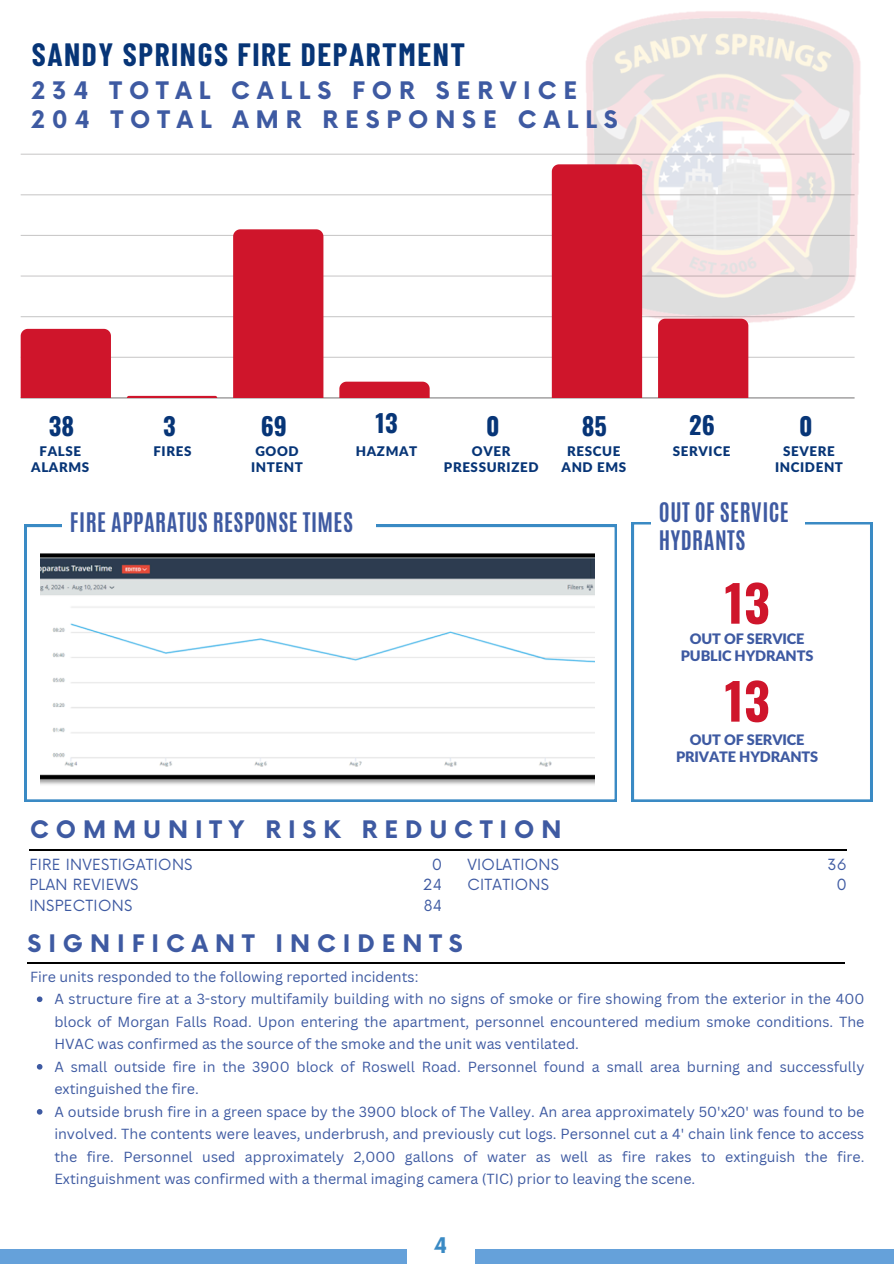
<style>
.page{position:relative;width:894px;height:1264px;background:#fff}
.page>*{position:absolute;margin:0;border:0;box-sizing:border-box;transform-origin:0 0}
.t1{font:700 50.1px "Oswald";color:#cf152b}
.t2{font:700 31.5px "Barlow Condensed";letter-spacing:.05em;color:#073577}
.t3{font:700 24.45px "Oswald";color:#073577}
.t4{font:700 23.55px "Now";letter-spacing:.295em;color:#3e5aa2}
.t5{font:700 22.5px/28.2px "Antonio";letter-spacing:.02em;color:#3e5aa2}
.t6{font:700 21px "Now";color:#3a8ac4}
.t7{font:15px/20.2px "Now";letter-spacing:.02em;color:#3e5aa2}
.t8{font:900 14.55px/16.8px "Lato Latin";letter-spacing:-.01em;color:#3e5aa2;text-align:center}
.t9{font:14.25px/22.5px "Canva Sans";color:#3e5aa2;text-align:justify}
.t10{font:900 13.35px/15.6px "Lato Latin";letter-spacing:.045em;color:#073577;text-align:center}
</style>
<div class="page">
<div style="left:0;top:1248px;width:893px;height:15px;background:#65a1da"></div>
<hr style="left:29px;top:849px;width:817px;height:1px;background:#000">
<div style="left:407px;top:1226px;width:67px;height:37px;background:#fff"></div>
<hr style="left:27px;top:962px;width:817px;height:1px;background:#000">
<svg style="left:631px;top:522px;width:241px;height:279px"></svg>
<svg style="left:25px;top:525px;width:591px;height:276px"></svg>
<svg style="left:651px;top:522px;width:153px;height:45px"></svg>
<img style="left:572px;top:11px;width:289px;height:312px">
<hr style="left:21px;top:397px;width:833px;height:1px;background:#aeadad">
<hr style="left:21px;top:357px;width:833px;height:1px;background:#d3d2d2">
<hr style="left:21px;top:316px;width:833px;height:1px;background:#302d2e;opacity:.25">
<hr style="left:21px;top:275px;width:833px;height:1px;background:#302d2e;opacity:.25">
<hr style="left:21px;top:235px;width:833px;height:1px;background:#302d2e;opacity:.25">
<hr style="left:21px;top:194px;width:833px;height:1px;background:#302d2e;opacity:.25">
<hr style="left:21px;top:154px;width:833px;height:1px;background:#302d2e;opacity:.25">
<div style="left:21px;top:329px;width:90px;height:69px;background:#cf152b"></div>
<svg style="left:127px;top:396px;width:90px;height:2px"></svg>
<div style="left:233px;top:229px;width:90px;height:169px;background:#cf152b"></div>
<svg style="left:339px;top:381px;width:90px;height:17px;background:#d12136"></svg>
<div style="left:551px;top:164px;width:91px;height:234px;background:#cf152b"></div>
<div style="left:658px;top:319px;width:90px;height:79px;background:#cf152b"></div>
<svg style="left:62px;top:525px;width:313px;height:25px"></svg>
<img style="left:40px;top:550px;width:554px;height:237px">
<svg style="left:37px;top:996px;width:5px;height:6px"></svg>
<svg style="left:37px;top:1064px;width:5px;height:5px"></svg>
<svg style="left:37px;top:1109px;width:5px;height:5px"></svg>
<p class="t2" style="left:32px;top:35px;width:435px">SANDY SPRINGS FIRE DEPARTMENT</p>
<p class="t4" style="left:32px;top:77px;width:547px">234 TOTAL CALLS FOR SERVICE</p>
<p class="t4" style="left:31px;top:107px;width:587px">204 TOTAL AMR RESPONSE CALLS</p>
<h3 class="t3" style="left:49px;top:407px;width:27px">38</h3>
<p class="t3" style="left:163px;top:407px;width:14px">3</p>
<h3 class="t3" style="left:261px;top:407px;width:28px">69</h3>
<h5 class="t3" style="left:375px;top:403px;width:24px">13</h5>
<h2 class="t3" style="left:486px;top:407px;width:15px">0</h2>
<h4 class="t3" style="left:581px;top:407px;width:27px">85</h4>
<h5 class="t3" style="left:689px;top:405px;width:27px">26</h5>
<h4 class="t3" style="left:799px;top:407px;width:15px">0</h4>
<p class="t10" style="left:31px;top:444px;width:59px">FALSE<br>ALARMS</p>
<h2 class="t10" style="left:774px;top:444px;width:69px">SEVERE<br>INCIDENT</h2>
<p class="t10" style="left:153px;top:444px;width:39px">FIRES</p>
<p class="t10" style="left:444px;top:444px;width:96px">OVER<br>PRESSURIZED</p>
<p class="t10" style="left:561px;top:444px;width:66px">RESCUE<br>AND EMS</p>
<h2 class="t10" style="left:255px;top:444px;width:45px">GOOD</h2>
<p class="t10" style="left:356px;top:444px;width:63px">HAZMAT</p>
<p class="t10" style="left:672px;top:444px;width:59px">SERVICE</p>
<h2 class="t10" style="left:251px;top:460px;width:53px">INTENT</h2>
<h2 class="t5" style="left:70px;top:508px;width:284px">FIRE APPARATUS RESPONSE TIMES</h2>
<h1 class="t5" style="left:658px;top:498px;width:131px">OUT OF SERVICE<br>HYDRANTS</h1>
<h2 class="t1" style="left:724px;top:564px;width:47px">13</h2>
<h5 class="t8" style="left:680px;top:631px;width:134px">OUT OF SERVICE<br>PUBLIC HYDRANTS</h5>
<p class="t1" style="left:724px;top:662px;width:47px">13</p>
<p class="t8" style="left:676px;top:731px;width:143px">OUT OF SERVICE<br>PRIVATE HYDRANTS</p>
<p class="t4" style="left:30px;top:816px;width:532px">COMMUNITY RISK REDUCTION</p>
<p class="t7" style="left:423px;top:855px;width:20px;text-align:center">0<br>24<br>84</p>
<p class="t7" style="left:827px;top:855px;width:21px;text-align:right">36<br>0</p>
<p class="t7" style="left:29px;top:855px;width:164px">FIRE INVESTIGATIONS<br>PLAN REVIEWS<br>INSPECTIONS</p>
<p class="t7" style="left:467px;top:855px;width:93px">VIOLATIONS<br>CITATIONS</p>
<p class="t4" style="left:28px;top:930px;width:436px">SIGNIFICANT INCIDENTS</p>
<p class="t9" style="left:30px;top:965px;width:390px">Fire units responded to the following reported incidents:</p>
<p class="t9" style="left:54px;top:987px;width:811px">A structure fire at a 3-story multifamily building with no signs of smoke or fire showing from the exterior in the 400 block of Morgan Falls Road. Upon entering the apartment, personnel encountered medium smoke conditions. The HVAC was confirmed as the source of the smoke and the unit was ventilated.</p>
<p class="t9" style="left:54px;top:1055px;width:811px">A small outside fire in the 3900 block of Roswell Road. Personnel found a small area burning and successfully extinguished the fire.</p>
<p class="t9" style="left:54px;top:1100px;width:811px">A outside brush fire in a green space by the 3900 block of The Valley. An area approximately 50'x20' was found to be involved. The contents were leaves, underbrush, and previously cut logs. Personnel cut a 4' chain link fence to access the fire. Personnel used approximately 2,000 gallons of water as well as fire rakes to extinguish the fire.<br>Extinguishment was confirmed with a thermal imaging camera (TIC) prior to leaving the scene.</p>
<p class="t6" style="left:434px;top:1234px;width:15px">4</p>
</div>
